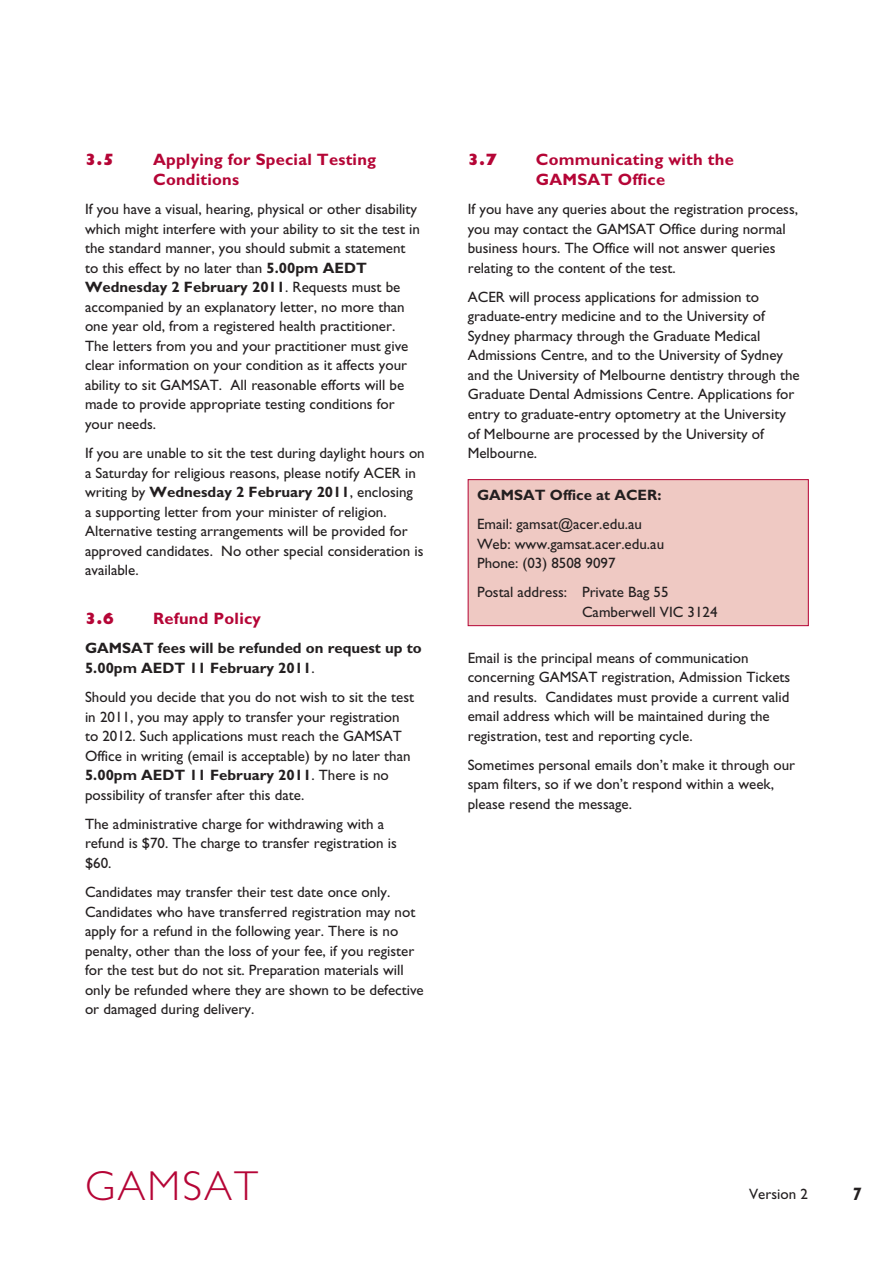
<style>
.page{position:relative;width:893px;height:1263px;background:#fff}
.page>*{position:absolute;margin:0;border:0;box-sizing:border-box;transform-origin:0 0}
.t1{font:300 42px "Gill Sans";letter-spacing:.05em;color:#b50536}
.t2{font:italic 700 18px "Gill Sans";color:#231f20}
.t3{font:700 16.5px/19.5px "Gill Sans";letter-spacing:.015em;color:#b50536}
.t4{font:800 16.5px "Gill Sans";color:#b50536}
.t5{font:15px/19.5px "Gill Sans";color:#231f20}
.t6{font:700 15px/19.5px "Gill Sans";color:#231f20}
.s1{font-weight:700}
.s2{font-weight:400}
</style>
<div class="page">
<div style="left:468px;top:480px;width:340px;height:146px;background:#efc9c3"></div>
<div style="left:468px;top:479px;width:341px;height:147px;border:1px solid #b50536"></div>
<p class="t4" style="left:85px;top:150px;width:30px">3.5</p>
<p class="t3" style="left:153px;top:150px;width:225px">Applying for Special Testing<br>Conditions</p>
<p class="t5" style="left:85px;top:199px;width:336px">If you have a visual, hearing, physical or other disability which might interfere with your ability to sit the test in the standard manner, you should submit a statement to this effect by no later than <span class="s1">5.00pm AEDT Wednesday 2 February 2011</span>. Requests must be accompanied by an explanatory letter, no more than one year old, from a registered health practitioner.<br>The letters from you and your practitioner must give clear information on your condition as it affects your ability to sit GAMSAT. All reasonable efforts will be made to provide appropriate testing conditions for your needs.</p>
<p class="t5" style="left:85px;top:443px;width:341px">If you are unable to sit the test during daylight hours on a Saturday for religious reasons, please notify ACER in writing by <span class="s1">Wednesday 2 February 2011</span>, enclosing<br>a supporting letter from your minister of religion.<br>Alternative testing arrangements will be provided for approved candidates. No other special consideration is available.</p>
<p class="t4" style="left:85px;top:609px;width:30px">3.6</p>
<p class="t3" style="left:153px;top:609px;width:109px">Refund Policy</p>
<p class="t6" style="left:85px;top:638px;width:338px">GAMSAT fees will be refunded on request up to<br>5.00pm AEDT 11 February 2011<span class="s2">.</span></p>
<p class="t5" style="left:85px;top:687px;width:331px">Should you decide that you do not wish to sit the test in 2011, you may apply to transfer your registration to 2012. Such applications must reach the GAMSAT Office in writing (email is acceptable) by no later than <span class="s1">5.00pm AEDT 11 February 2011</span>. There is no possibility of transfer after this date.</p>
<p class="t5" style="left:85px;top:814px;width:313px">The administrative charge for withdrawing with a refund is $70. The charge to transfer registration is $60.</p>
<p class="t5" style="left:85px;top:882px;width:340px">Candidates may transfer their test date once only.<br>Candidates who have transferred registration may not apply for a refund in the following year. There is no penalty, other than the loss of your fee, if you register for the test but do not sit. Preparation materials will only be refunded where they are shown to be defective or damaged during delivery.</p>
<p class="t4" style="left:468px;top:150px;width:30px">3.7</p>
<p class="t3" style="left:536px;top:150px;width:200px">Communicating with the<br>GAMSAT Office</p>
<p class="t5" style="left:468px;top:199px;width:332px">If you have any queries about the registration process, you may contact the GAMSAT Office during normal business hours. The Office will not answer queries relating to the content of the test.</p>
<p class="t5" style="left:468px;top:287px;width:333px">ACER will process applications for admission to graduate-entry medicine and to the University of Sydney pharmacy through the Graduate Medical Admissions Centre, and to the University of Sydney and the University of Melbourne dentistry through the Graduate Dental Admissions Centre. Applications for entry to graduate-entry optometry at the University of Melbourne are processed by the University of Melbourne.</p>
<p class="t6" style="left:477px;top:485px;width:186px">GAMSAT Office at ACER:</p>
<p class="t5" style="left:477px;top:514px;width:189px">Email: gamsat@acer.edu.au<br>Web: www.gamsat.acer.edu.au<br>Phone: (03) 8508 9097</p>
<p class="t5" style="left:582px;top:582px;width:137px;text-indent:-105px">Postal address: Private Bag 55<br>Camberwell VIC 3124</p>
<p class="t5" style="left:468px;top:648px;width:324px">Email is the principal means of communication concerning GAMSAT registration, Admission Tickets and results. Candidates must provide a current valid email address which will be maintained during the registration, test and reporting cycle.</p>
<p class="t5" style="left:468px;top:755px;width:329px">Sometimes personal emails don’t make it through our spam filters, so if we don’t respond within a week, please resend the message.</p>
<h1 class="t1" style="left:85px;top:1162px;width:175px">GAMSAT</h1>
<p class="t5" style="left:749px;top:1184px;width:60px">Version 2</p>
<p class="t2" style="left:852px;top:1183px;width:11px">7</p>
</div>
